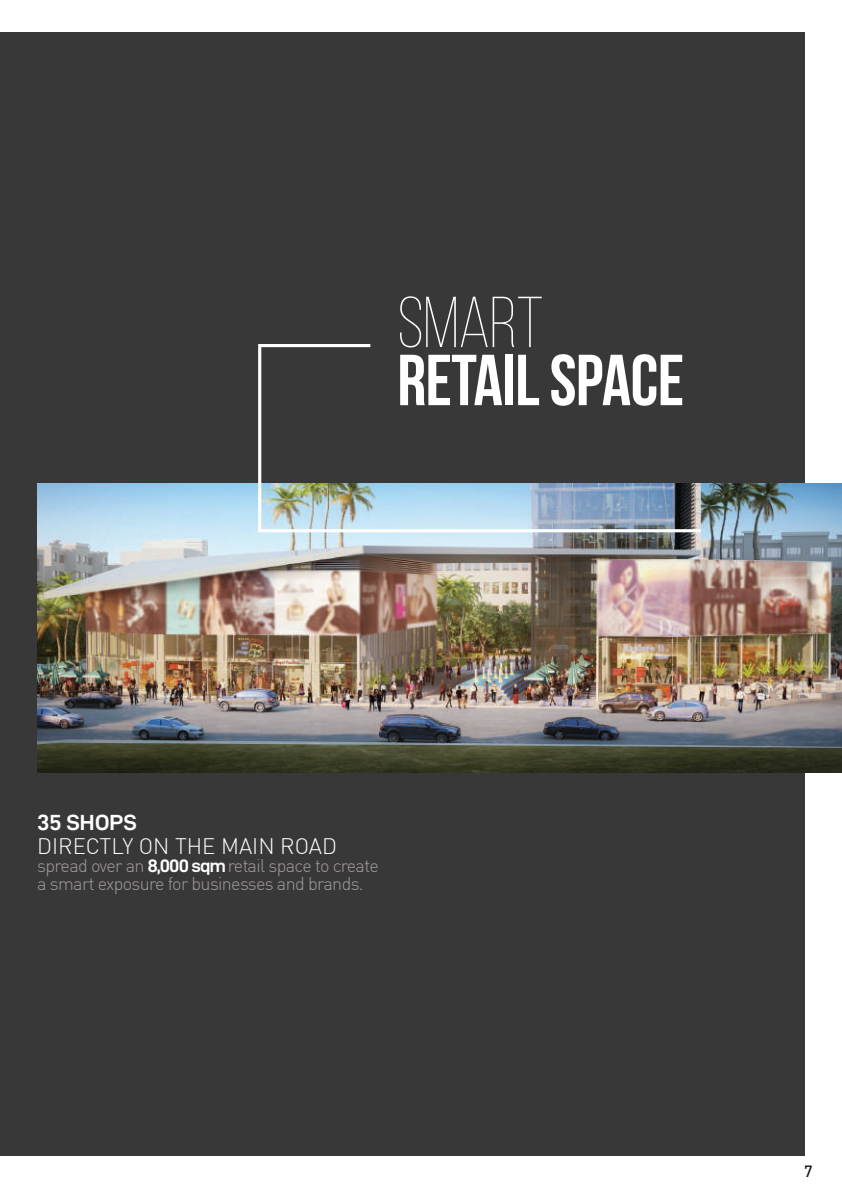
<style>
.page{position:relative;width:842px;height:1191px;background:#fff}
.page>*{position:absolute;margin:0;border:0;box-sizing:border-box;transform-origin:0 0}
.t1{font:700 72px "Bebas Neue";letter-spacing:-.01em;color:#fff}
.t2{font:300 72px "Bebas Neue";letter-spacing:-.01em;color:#fff}
.t3{font:300 22px "DIN";color:#fff}
.t4{font:22px "D DIN Exp Bold";color:#fff}
.t5{font:300 18px/18px "DIN";letter-spacing:-.04em;color:#a29b9a}
.t6{font:500 16px "DIN";color:#231f20}
.s1{font-family:"D DIN Exp Bold";font-weight:400;color:#fff}
</style>
<div class="page">
<div style="left:0;top:32px;width:805px;height:1123px;background:#383839"></div>
<img style="left:37px;top:484px;width:805px;height:288px">
<svg style="left:257px;top:344px;width:447px;height:190px"></svg>
<h1 class="t2" style="left:397px;top:284px;width:148px">SMART</h1>
<h1 class="t1" style="left:397px;top:341px;width:288px">RETAIL SPACE</h1>
<p class="t4" style="left:37px;top:810px;width:101px">35 SHOPS</p>
<p class="t3" style="left:37px;top:833px;width:301px">DIRECTLY ON THE MAIN ROAD</p>
<p class="t5" style="left:37px;top:856px;width:343px">spread over an <span class="s1">8,000 sqm</span> retail space to create a smart exposure for businesses and brands.</p>
<p class="t6" style="left:804px;top:1160px;width:10px">7</p>
</div>
